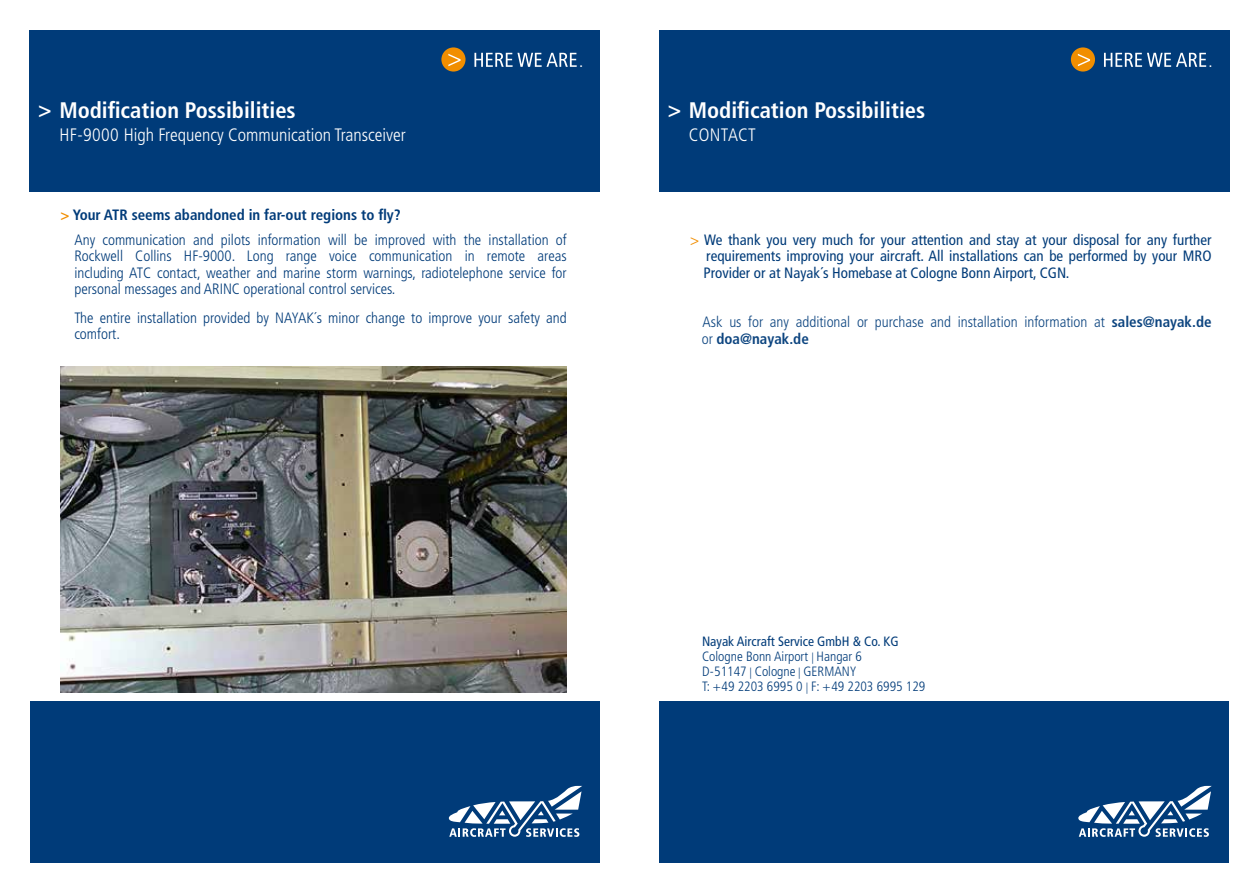
<style>
.page{position:relative;width:1259px;height:893px;background:#fff}
.page>*{position:absolute;margin:0;border:0;box-sizing:border-box;transform-origin:0 0}
.t1{font:700 condensed 22.5px "Frutiger";color:#fff}
.t2{font:300 condensed 18px "Frutiger";color:#fff}
.t3{font:300 condensed 18px "Frutiger";letter-spacing:.02em;color:#fff}
.t4{font:300 condensed 15px/16.5px "Frutiger";color:#003b79}
.t5{font:condensed 15px/16.5px "Frutiger";color:#003b79;text-align:justify}
.t6{font:300 condensed 15px/16.5px "Frutiger";color:#0d4580}
.t7{font:condensed 14.55px "Frutiger";color:#fff}
.t8{font:300 condensed 13.5px/15px "Frutiger";color:#003b79}
.s1{font-weight:700;color:#f18e00}
.s2{font-weight:700}
.s3{color:#f18e00}
.s4{font-weight:400}
.s5{font-size:11.25px}
</style>
<div class="page">
<div style="left:30px;top:702px;width:569px;height:161px;background:#003b79"></div>
<svg style="left:449px;top:786px;width:133px;height:51px"></svg>
<div style="left:30px;top:30px;width:570px;height:162px;background:#003b79"></div>
<svg style="left:474px;top:53px;width:103px;height:14px"></svg>
<div style="left:441px;top:47px;width:24px;height:25px;background:#f18e00;border-radius:50%"></div>
<svg style="left:448px;top:54px;width:12px;height:12px"></svg>
<div style="left:659px;top:702px;width:570px;height:161px;background:#003b79"></div>
<svg style="left:1078px;top:786px;width:133px;height:51px"></svg>
<div style="left:659px;top:30px;width:570px;height:162px;background:#003b79"></div>
<svg style="left:1104px;top:53px;width:102px;height:14px"></svg>
<div style="left:1071px;top:47px;width:24px;height:25px;background:#f18e00;border-radius:50%"></div>
<svg style="left:1078px;top:54px;width:12px;height:12px"></svg>
<img style="left:61px;top:367px;width:506px;height:325px">
<h1 class="t1" style="left:38px;top:97px;width:259px">&gt; Modification Possibilities</h1>
<p class="t2" style="left:59px;top:125px;width:348px">HF-9000 High Frequency Communication Transceiver</p>
<p class="t7" style="left:579px;top:53px;width:5px">.</p>
<p class="t4" style="left:74px;top:203px;width:494px;line-height:24.3px;text-indent:-14px"><span class="s1">&gt;</span> <span class="s2">Your ATR seems abandoned in far-out regions to fly?<br></span>Any communication and pilots information will be improved with the installation of</p>
<p class="t4" style="left:74px;top:248px;width:494px;text-align:justify">Rockwell Collins HF-9000. Long range voice communication in remote areas including ATC contact, weather and marine storm warnings, radiotelephone service for personal messages and ARINC operational control services.</p>
<p class="t4" style="left:74px;top:309px;width:494px">The entire installation provided by NAYAK´s minor change to improve your safety and comfort.</p>
<h1 class="t1" style="left:667px;top:97px;width:259px">&gt; Modification Possibilities</h1>
<p class="t3" style="left:689px;top:125px;width:69px">CONTACT</p>
<p class="t7" style="left:1209px;top:53px;width:5px">.</p>
<p class="t5" style="left:703px;top:231px;width:509px;text-indent:-13px"><span class="s3">&gt;</span> We thank you very much for your attention and stay at your disposal for any further requirements improving your aircraft. All installations can be performed by your MRO Provider or at Nayak´s Homebase at Cologne Bonn Airport, CGN.</p>
<p class="t6" style="left:702px;top:314px;width:511px">Ask us for any additional or purchase and installation information at <span class="s2">sales@nayak.de </span>or <span class="s2">doa@nayak.de</span></p>
<p class="t8" style="left:702px;top:634px;width:225px"><span class="s4">Nayak Aircraft Service GmbH &amp; Co. KG<br></span>Cologne Bonn Airport <span class="s5">|</span> Hangar 6<br>D-51147 <span class="s5">|</span> Cologne <span class="s5">|</span> GERMANY<br>T: +49 2203 6995 0 <span class="s5">|</span> F: +49 2203 6995 129</p>
</div>
